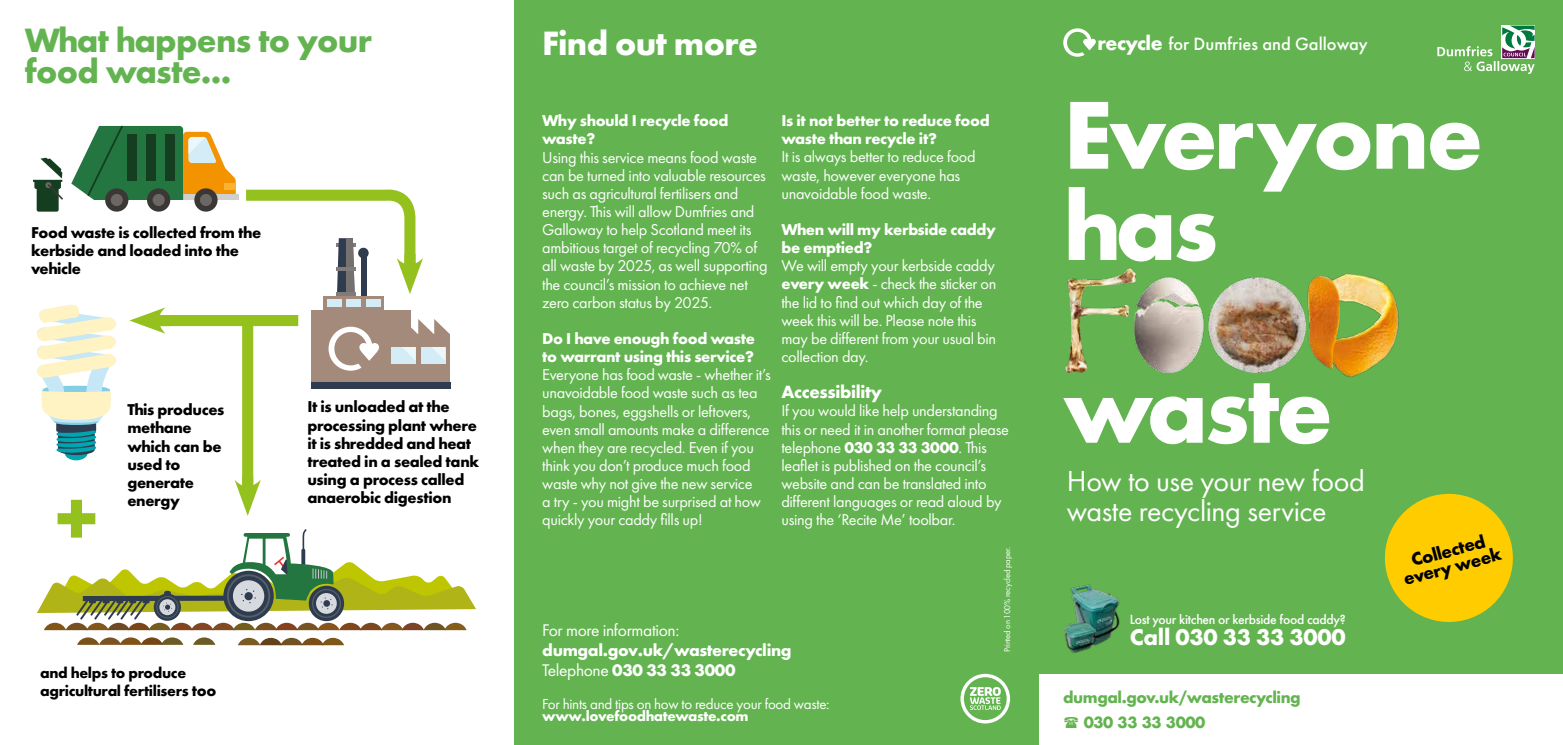
<style>
.page{position:relative;width:1563px;height:745px;background:#fff}
.page>*{position:absolute;margin:0;border:0;box-sizing:border-box;transform-origin:0 0}
.t1{font:700 100px/91.2px "Futura PT";letter-spacing:-.03em;color:#fff}
.t2{font:700 35px/31.2px "Futura PT";letter-spacing:-.02em;color:#63b450}
.t3{font:700 35px "Futura PT";letter-spacing:-.02em;color:#fff}
.t4{font:30px/30px "Futura PT";letter-spacing:-.015em;color:#fff}
.t5{font:700 23.75px "Futura PT";letter-spacing:-.01em;color:#fff}
.t6{font:700 18.75px/16.2px "Futura PT";color:#000;text-align:center}
.t7{font:500 18.5px "Futura PT";color:#fff}
.t8{font:700 17.5px/20px "Futura PT";letter-spacing:-.02em;color:#fff}
.t9{font:17.5px "Futura PT";letter-spacing:-.02em;color:#fff}
.t10{font:16.25px/18.1px "Futura PT";letter-spacing:-.02em;color:#fff}
.t11{font:700 16.25px/18.1px "Futura PT";letter-spacing:-.02em;color:#000}
.t12{font:700 16.25px/18.1px "Futura PT";letter-spacing:-.02em;color:#fff}
.t13{font:700 16.25px "Futura";letter-spacing:-.02em;color:#fff}
.t14{font:700 15.62px/18.1px "Futura PT";letter-spacing:-.02em;color:#000}
.t15{font:15px "Futura PT";letter-spacing:-.02em;color:#fff}
.t16{font:700 15px/25.1px "Futura";letter-spacing:-.03em;color:#63b450}
.t17{font:700 15px "Futura PT";letter-spacing:-.02em;color:#fff}
.t18{font:500 13.75px "Futura PT";letter-spacing:-.02em;color:#fff}
.t19{font:8.75px "Futura PT";letter-spacing:-.025em;color:#fff}
.s1{font-size:16.25px}
.s2{font-weight:700}
.s3{font-weight:400}
.s4{font-family:"Futura";font-weight:700}
</style>
<div class="page">
<div style="left:1038px;top:0;width:525px;height:744px;background:#63b450"></div>
<div style="left:1038px;top:673px;width:525px;height:71px;background:#fff"></div>
<svg style="left:1384px;top:493px;width:129px;height:129px"></svg>
<div style="left:514px;top:0;width:524px;height:744px;background:#63b450"></div>
<img style="left:1065px;top:268px;width:334px;height:110px">
<svg style="left:960px;top:673px;width:50px;height:50px"></svg>
<div style="left:65px;top:446px;width:22px;height:14px;background:#00a6af;border-radius:50%"></div>
<svg style="left:77px;top:637px;width:106px;height:7px"></svg>
<svg style="left:238px;top:637px;width:106px;height:7px"></svg>
<svg style="left:193px;top:637px;width:22px;height:7px"></svg>
<svg style="left:37px;top:528px;width:439px;height:101px"></svg>
<div style="left:242px;top:317px;width:11px;height:182px;background:#95c11f"></div>
<div style="left:71px;top:499px;width:11px;height:38px;background:#95c11f"></div>
<div style="left:58px;top:513px;width:37px;height:11px;background:#95c11f"></div>
<svg style="left:1063px;top:28px;width:33px;height:29px"></svg>
<svg style="left:1501px;top:25px;width:34px;height:34px"></svg>
<svg style="left:1437px;top:26px;width:97px;height:48px"></svg>
<img style="left:1070px;top:584px;width:50px;height:61px">
<img style="left:1064px;top:621px;width:33px;height:32px">
<svg style="left:33px;top:126px;width:417px;height:329px"></svg>
<svg style="left:234px;top:479px;width:27px;height:36px"></svg>
<h2 class="t2" style="left:25px;top:23px;width:349px">What happens to your food waste...</h2>
<p class="t11" style="left:31px;top:223px;width:232px">Food waste is collected from the kerbside and loaded into the vehicle</p>
<p class="t11" style="left:127px;top:400px;width:99px">This produces methane which can be used to generate energy</p>
<p class="t11" style="left:307px;top:397px;width:173px">It is unloaded at the processing plant where it is shredded and heat treated in a sealed tank using a process called anaerobic digestion</p>
<p class="t14" style="left:40px;top:662px;width:178px">and helps to produce agricultural fertilisers <span class="s1">too</span></p>
<h2 class="t3" style="left:542px;top:21px;width:217px">Find out more</h2>
<p class="t12" style="left:542px;top:111px;width:188px">Why should I recycle food waste?</p>
<p class="t10" style="left:542px;top:148px;width:227px">Using this service means food waste can be turned into valuable resources such as agricultural fertilisers and energy. This will allow Dumfries and Galloway to help Scotland meet its ambitious target of recycling 70% of all waste by 2025, as well supporting the council’s mission to achieve net zero carbon status by 2025.</p>
<p class="t12" style="left:542px;top:329px;width:214px">Do I have enough food waste to warrant using this service?</p>
<p class="t10" style="left:542px;top:365px;width:230px">Everyone has food waste - whether it’s unavoidable food waste such as tea bags, bones, eggshells or leftovers, even small amounts make a difference when they are recycled. Even if you think you don’t produce much food waste why not give the new service<br>a try - you might be surprised at how quickly your caddy fills up!</p>
<p class="t12" style="left:781px;top:111px;width:210px">Is it not better to reduce food waste than recycle it?</p>
<p class="t10" style="left:781px;top:148px;width:196px">It is always better to reduce food waste, however everyone has unavoidable food waste.</p>
<p class="t12" style="left:781px;top:220px;width:216px">When will my kerbside caddy be emptied?</p>
<p class="t10" style="left:781px;top:256px;width:216px">We will empty your kerbside caddy <span class="s2">every week</span> - check the sticker on the lid to find out which day of the week this will be. Please note this may be different from your usual bin collection day.</p>
<p class="t13" style="left:781px;top:380px;width:102px">Accessibility</p>
<p class="t10" style="left:781px;top:401px;width:229px">If you would like help understanding this or need it in another format please telephone <span class="s2">030 33 33 3000</span>. This leaflet is published on the council’s website and can be translated into different languages or read aloud by using the ‘Recite Me’ toolbar.</p>
<p class="t9" style="left:542px;top:619px;width:139px">For more information:</p>
<p class="t8" style="left:542px;top:639px;width:251px">dumgal.gov.uk/wasterecycling<br><span class="s3">Telephone</span> 030 33 33 3000</p>
<p class="t15" style="left:542px;top:694px;width:289px">For hints and tips on how to reduce your food waste:</p>
<p class="t17" style="left:542px;top:706px;width:208px">www.lovefoodhatewaste.com</p>
<p class="t19" style="left:1002px;top:651px;width:107px;rotate:-90deg">Printed on 100% recycled paper.</p>
<p class="t7" style="left:1097px;top:32px;width:272px"><span class="s4">recycle</span> for Dumfries and Galloway</p>
<h1 class="t1" style="left:1063px;top:87px;width:421px">Everyone has</h1>
<h1 class="t1" style="left:1063px;top:361px;width:271px">waste</h1>
<h3 class="t4" style="left:1067px;top:465px;width:300px">How to use your new food waste recycling service</h3>
<p class="t18" style="left:1129px;top:610px;width:218px">Lost your kitchen or kerbside food caddy?</p>
<h3 class="t5" style="left:1129px;top:621px;width:218px">Call 030 33 33 3000</h3>
<p class="t16" style="left:1083px;top:684px;width:218px;text-indent:-20px">dumgal.gov.uk/wasterecycling<br>030 33 33 3000</p>
<p class="t6" style="left:1397px;top:555px;width:102px;rotate:-15deg">Collected every week</p>
</div>
